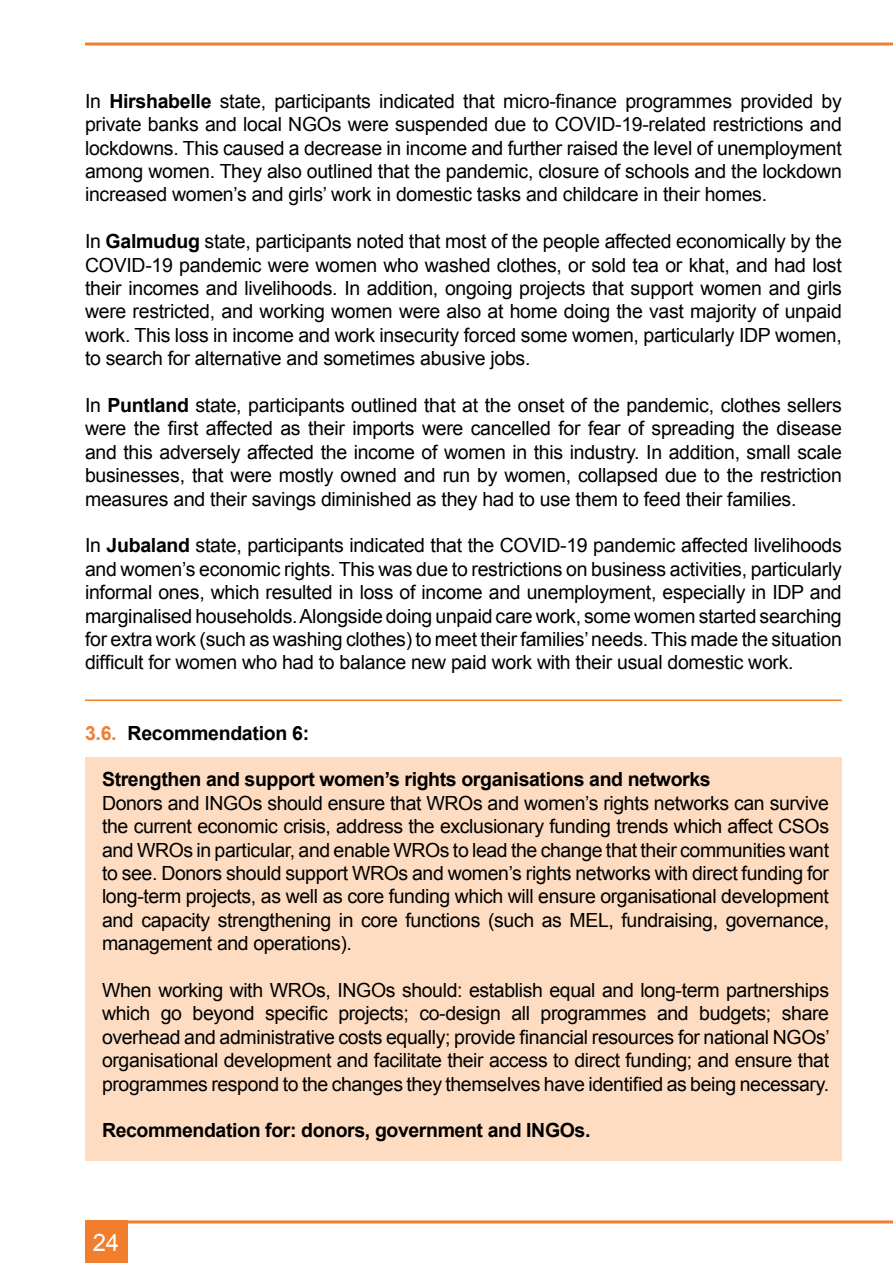
<style>
.page{position:relative;width:893px;height:1263px;background:#fff}
.page>*{position:absolute;margin:0;border:0;box-sizing:border-box;transform-origin:0 0}
.t1{font:24px "Arial";color:#fff}
.t2{font:19.5px/23.4px "Arial";letter-spacing:-.015em;color:#000;text-align:justify}
.t3{font:700 19.5px "Arial";letter-spacing:-.02em;color:#000}
.s1{font-weight:700}
.s2{color:#f07e2d}
</style>
<div class="page">
<hr style="left:85px;top:43px;width:808px;height:3px;background:#f07e2d">
<hr style="left:85px;top:1220px;width:808px;height:3px;background:#f07e2d">
<div style="left:85px;top:1220px;width:43px;height:43px;background:#f07e2d"></div>
<div style="left:85px;top:757px;width:757px;height:404px;background:#fddcc1"></div>
<hr style="left:85px;top:699px;width:757px;height:2px;background:#f07e2d">
<p class="t2" style="left:85px;top:89px;width:758px">In <span class="s1">Hirshabelle</span> state, participants indicated that micro-finance programmes provided by private banks and local NGOs were suspended due to COVID-19-related restrictions and lockdowns. This caused a decrease in income and further raised the level of unemployment among women. They also outlined that the pandemic, closure of schools and the lockdown increased women’s and girls’ work in domestic tasks and childcare in their homes.</p>
<p class="t2" style="left:85px;top:230px;width:758px">In <span class="s1">Galmudug</span> state, participants noted that most of the people affected economically by the COVID-19 pandemic were women who washed clothes, or sold tea or khat, and had lost their incomes and livelihoods. In addition, ongoing projects that support women and girls were restricted, and working women were also at home doing the vast majority of unpaid work. This loss in income and work insecurity forced some women, particularly IDP women, to search for alternative and sometimes abusive jobs.</p>
<p class="t2" style="left:85px;top:394px;width:758px">In <span class="s1">Puntland</span> state, participants outlined that at the onset of the pandemic, clothes sellers were the first affected as their imports were cancelled for fear of spreading the disease and this adversely affected the income of women in this industry. In addition, small scale businesses, that were mostly owned and run by women, collapsed due to the restriction measures and their savings diminished as they had to use them to feed their families.</p>
<p class="t2" style="left:85px;top:534px;width:758px">In <span class="s1">Jubaland</span> state, participants indicated that the COVID-19 pandemic affected livelihoods and women’s economic rights. This was due to restrictions on business activities, particularly informal ones, which resulted in loss of income and unemployment, especially in IDP and marginalised households. Alongside doing unpaid care work, some women started searching for extra work (such as washing clothes) to meet their families’ needs. This made the situation difficult for women who had to balance new paid work with their usual domestic work.</p>
<p class="t3" style="left:85px;top:720px;width:226px"><span class="s2">3.6.</span> Recommendation 6:</p>
<p class="t3" style="left:102px;top:766px;width:610px">Strengthen and support women’s rights organisations and networks</p>
<p class="t2" style="left:102px;top:791px;width:728px">Donors and INGOs should ensure that WROs and women’s rights networks can survive the current economic crisis, address the exclusionary funding trends which affect CSOs and WROs in particular, and enable WROs to lead the change that their communities want to see. Donors should support WROs and women’s rights networks with direct funding for long-term projects, as well as core funding which will ensure organisational development and capacity strengthening in core functions (such as MEL, fundraising, governance, management and operations).</p>
<p class="t2" style="left:102px;top:979px;width:729px">When working with WROs, INGOs should: establish equal and long-term partnerships which go beyond specific projects; co-design all programmes and budgets; share overhead and administrative costs equally; provide financial resources for national NGOs’ organisational development and facilitate their access to direct funding; and ensure that programmes respond to the changes they themselves have identified as being necessary.</p>
<p class="t3" style="left:102px;top:1117px;width:490px">Recommendation for: donors, government and INGOs.</p>
<p class="t1" style="left:93px;top:1226px;width:28px">24</p>
</div>
